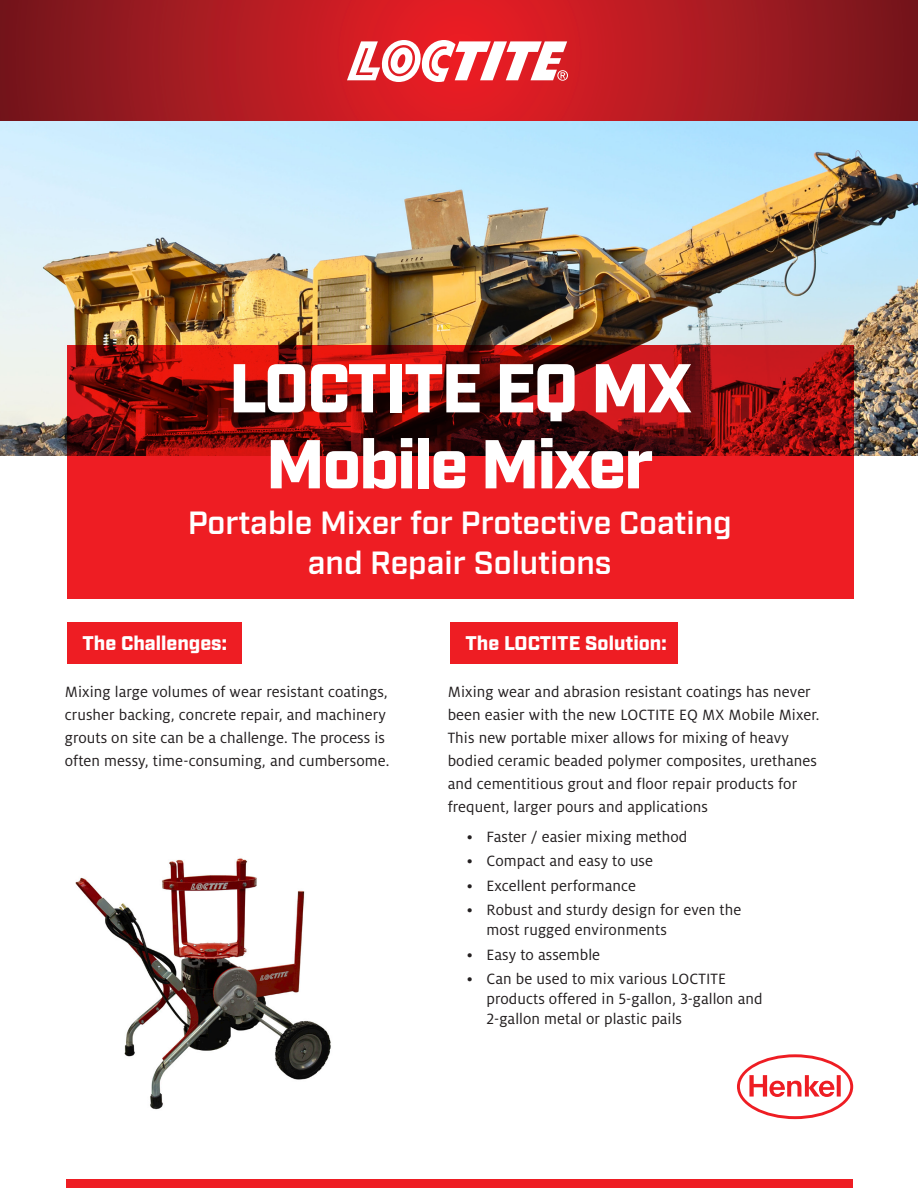
<style>
.page{position:relative;width:918px;height:1188px;background:#fff}
.page>*{position:absolute;margin:0;border:0;box-sizing:border-box;transform-origin:0 0}
.Headline_24pt_Medium{font:900 69px/75.9px "Industry";letter-spacing:-.03em;color:#fff;text-align:center}
.Topline_18pt_Medium{font:600 32.1px/39.6px "Industry";color:#fff;text-align:center}
.Topline_18pt_Medium-2{font:900 19.8px "Industry";color:#fff}
.Body_Copy_1_11_5pt_B{font:16.5px/23.1px "Henkel Milo";letter-spacing:.005em;color:#231f20}
</style>
<div class="page">
<img style="left:0;top:120px;width:918px;height:335px">
<svg style="left:737px;top:1054px;width:116px;height:65px"></svg>
<svg style="left:67px;top:345px;width:787px;height:253px;background:#bf1619"></svg>
<div style="left:66px;top:1179px;width:787px;height:9px;background:#ee1d23"></div>
<div style="left:67px;top:622px;width:175px;height:42px;background:#ee1d23"></div>
<img style="left:75px;top:858px;width:256px;height:252px">
<div style="left:450px;top:622px;width:228px;height:42px;background:#ee1d23"></div>
<svg style="left:0;top:0;width:918px;height:120px;background:#ab1a21"></svg>
<svg style="left:347px;top:40px;width:221px;height:42px"></svg>
<p class="Headline_24pt_Medium" style="left:229px;top:354px;width:465px">LOCTITE EQ MX<br>Mobile Mixer</p>
<p class="Topline_18pt_Medium" style="left:188px;top:504px;width:546px">Portable Mixer for Protective Coating and Repair Solutions</p>
<p class="Topline_18pt_Medium-2" style="left:83px;top:632px;width:146px">The Challenges:</p>
<p class="Topline_18pt_Medium-2" style="left:466px;top:632px;width:203px">The LOCTITE Solution:</p>
<p class="Body_Copy_1_11_5pt_B" style="left:65px;top:680px;width:326px">Mixing large volumes of wear resistant coatings, crusher backing, concrete repair, and machinery grouts on site can be a challenge. The process is often messy, time-consuming, and cumbersome.</p>
<p class="Body_Copy_1_11_5pt_B" style="left:448px;top:680px;width:373px">Mixing wear and abrasion resistant coatings has never been easier with the new LOCTITE EQ MX Mobile Mixer.<br>This new portable mixer allows for mixing of heavy bodied ceramic beaded polymer composites, urethanes and cementitious grout and floor repair products for frequent, larger pours and applications</p>
<p class="Body_Copy_1_11_5pt_B" style="left:467px;top:825px;width:222px">• Faster / easier mixing method</p>
<p class="Body_Copy_1_11_5pt_B" style="left:467px;top:850px;width:188px">• Compact and easy to use</p>
<p class="Body_Copy_1_11_5pt_B" style="left:467px;top:874px;width:171px">• Excellent performance</p>
<p class="Body_Copy_1_11_5pt_B" style="left:487px;top:900px;width:256px;line-height:19.8px;text-indent:-20px">• Robust and sturdy design for even the most rugged environments</p>
<p class="Body_Copy_1_11_5pt_B" style="left:467px;top:943px;width:135px">• Easy to assemble</p>
<p class="Body_Copy_1_11_5pt_B" style="left:487px;top:969px;width:278px;line-height:19.8px;text-indent:-20px">• Can be used to mix various LOCTITE products offered in 5-gallon, 3-gallon and<br>2-gallon metal or plastic pails</p>
</div>
